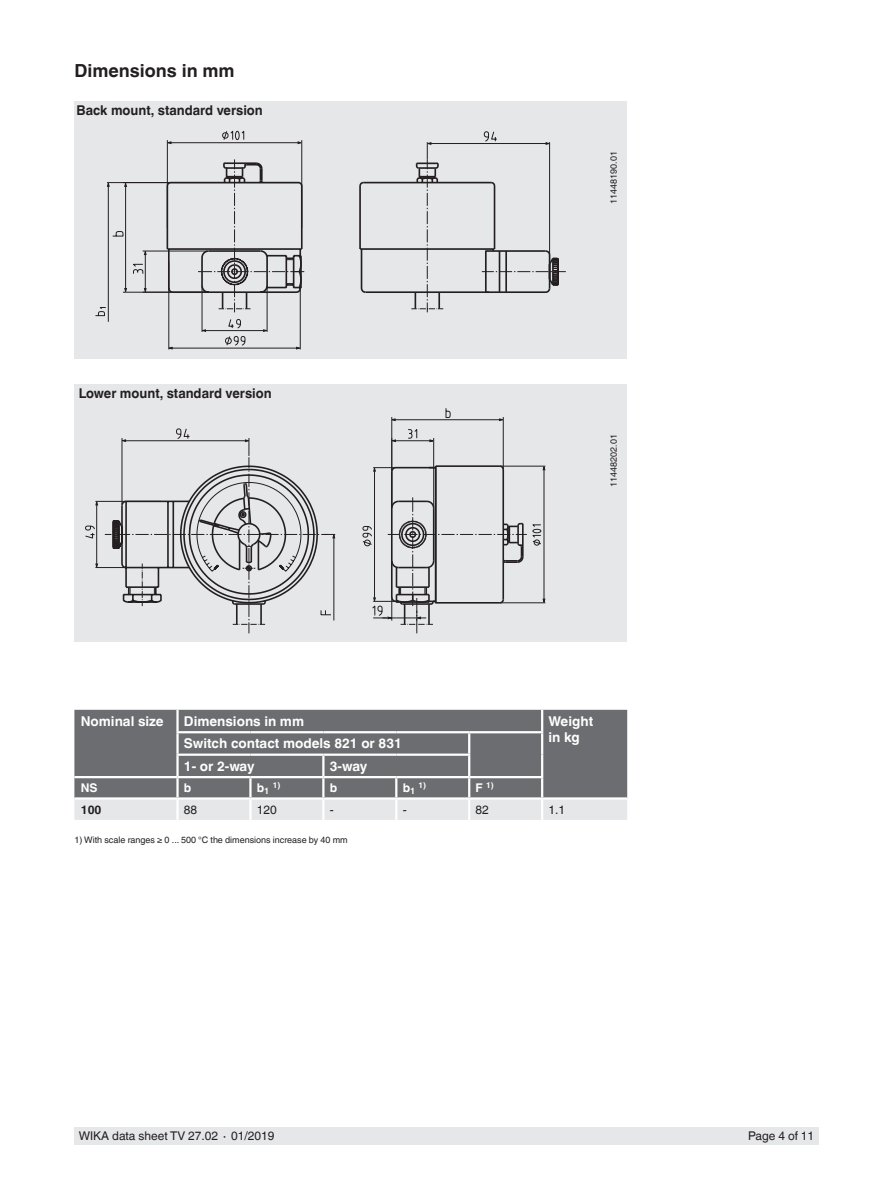
<style>
.page{position:relative;width:893px;height:1188px;background:#fff}
.page>*{position:absolute;margin:0;border:0;box-sizing:border-box;transform-origin:0 0}
.t1{font:700 18px "Helvetica World";color:#231f20}
.t2{font:700 13.5px/16.5px "Helvetica World";color:#fff}
.t3{font:700 13.5px "Helvetica World";color:#231f20;scale:.96 1}
.t4{font:12px "Helvetica World";color:#231f20}
.t5{font:700 12px "Helvetica World";color:#fff}
.t6{font:700 12px "Helvetica World";color:#231f20}
.t7{font:9px "Helvetica World";color:#231f20}
.t8{font:700 8.1px "Helvetica World";color:#fff}
.s1{font-size:12px}
</style>
<div class="page">
<div style="left:74px;top:1128px;width:745px;height:17px;background:#e6e7e9"></div>
<div style="left:74px;top:384px;width:553px;height:258px;background:#e6e7e9"></div>
<div style="left:74px;top:101px;width:553px;height:257px;background:#e6e7e9"></div>
<div style="left:74px;top:710px;width:553px;height:68px;background:#6c6d70"></div>
<hr style="left:541px;top:710px;width:2px;height:21px;background:#fff">
<hr style="left:176px;top:731px;width:74px;height:2px;background:#fff">
<hr style="left:250px;top:731px;width:73px;height:2px;background:#fff">
<hr style="left:323px;top:731px;width:73px;height:2px;background:#fff">
<hr style="left:396px;top:731px;width:73px;height:2px;background:#fff">
<hr style="left:176px;top:754px;width:74px;height:2px;background:#fff">
<hr style="left:250px;top:754px;width:73px;height:2px;background:#fff">
<hr style="left:323px;top:754px;width:73px;height:2px;background:#fff">
<hr style="left:322px;top:756px;width:2px;height:20px;background:#fff">
<hr style="left:396px;top:754px;width:74px;height:2px;background:#fff">
<hr style="left:178px;top:776px;width:72px;height:2px;background:#fff">
<hr style="left:250px;top:776px;width:73px;height:2px;background:#fff">
<hr style="left:323px;top:776px;width:73px;height:2px;background:#fff">
<hr style="left:396px;top:776px;width:73px;height:2px;background:#fff">
<svg style="left:74px;top:778px;width:553px;height:42px;background:#acadaf"></svg>
<hr style="left:176px;top:800px;width:3px;height:20px;background:#fff">
<hr style="left:249px;top:800px;width:3px;height:20px;background:#fff">
<hr style="left:322px;top:800px;width:2px;height:20px;background:#fff">
<hr style="left:395px;top:800px;width:2px;height:20px;background:#fff">
<hr style="left:468px;top:800px;width:2px;height:20px;background:#fff">
<hr style="left:541px;top:800px;width:2px;height:20px;background:#fff">
<hr style="left:74px;top:797px;width:104px;height:3px;background:#fff">
<hr style="left:178px;top:797px;width:72px;height:3px;background:#fff">
<hr style="left:250px;top:797px;width:73px;height:3px;background:#fff">
<hr style="left:323px;top:797px;width:73px;height:3px;background:#fff">
<hr style="left:396px;top:797px;width:73px;height:3px;background:#fff">
<hr style="left:469px;top:797px;width:73px;height:3px;background:#fff">
<hr style="left:542px;top:797px;width:85px;height:3px;background:#fff">
<hr style="left:176px;top:710px;width:3px;height:21px;background:#fff">
<hr style="left:176px;top:733px;width:3px;height:21px;background:#fff">
<hr style="left:176px;top:756px;width:3px;height:20px;background:#fff">
<hr style="left:74px;top:776px;width:104px;height:2px;background:#fff">
<hr style="left:469px;top:731px;width:74px;height:2px;background:#fff">
<hr style="left:468px;top:733px;width:2px;height:21px;background:#fff">
<hr style="left:541px;top:733px;width:2px;height:22px;background:#fff">
<hr style="left:468px;top:756px;width:2px;height:20px;background:#fff">
<hr style="left:541px;top:755px;width:2px;height:21px;background:#fff">
<hr style="left:469px;top:776px;width:74px;height:2px;background:#fff">
<svg style="left:365px;top:143px;width:185px;height:170px"></svg>
<svg style="left:424px;top:142px;width:8px;height:3px"></svg>
<svg style="left:545px;top:142px;width:6px;height:3px"></svg>
<svg style="left:483px;top:131px;width:14px;height:11px"></svg>
<svg style="left:95px;top:131px;width:210px;height:219px"></svg>
<hr style="left:360px;top:248px;width:134px;height:2px;background:#231f20">
<hr style="left:366px;top:291px;width:123px;height:2px;background:#231f20">
<hr style="left:359px;top:186px;width:2px;height:63px;background:#231f20">
<svg style="left:360px;top:247px;width:7px;height:47px"></svg>
<hr style="left:363px;top:182px;width:128px;height:1px;background:#231f20">
<svg style="left:359px;top:181px;width:6px;height:7px"></svg>
<hr style="left:494px;top:186px;width:1px;height:63px;background:#231f20">
<svg style="left:489px;top:181px;width:7px;height:7px"></svg>
<svg style="left:415px;top:163px;width:25px;height:21px"></svg>
<svg style="left:415px;top:293px;width:1px;height:17px"></svg>
<svg style="left:438px;top:293px;width:2px;height:17px"></svg>
<svg style="left:484px;top:249px;width:76px;height:45px"></svg>
<svg style="left:95px;top:408px;width:451px;height:217px"></svg>
<h1 class="t1" style="left:74px;top:60px;width:162px">Dimensions in mm</h1>
<p class="t3" style="left:77px;top:102px;width:196px">Back mount, standard version</p>
<p class="t3" style="left:79px;top:386px;width:203px">Lower mount, standard version</p>
<p class="t7" style="left:608px;top:204px;width:54px;rotate:-90deg">11448190.01</p>
<p class="t7" style="left:608px;top:487px;width:54px;rotate:-90deg">11448202.01</p>
<p class="t2" style="left:81px;top:713px;width:84px">Nominal size</p>
<p class="t2" style="left:184px;top:713px;width:122px">Dimensions in mm</p>
<p class="t2" style="left:549px;top:713px;width:46px">Weight in kg</p>
<p class="t2" style="left:184px;top:732px;width:220px;line-height:22.5px">Switch contact models 821 or 831<br>1- or 2-way</p>
<p class="t2" style="left:330px;top:758px;width:39px">3-way</p>
<p class="t5" style="left:81px;top:781px;width:18px">NS</p>
<p class="t5" style="left:184px;top:781px;width:9px">b</p>
<p class="t5" style="left:257px;top:781px;width:14px">b<sub>1</sub></p>
<p class="t8" style="left:273px;top:781px;width:9px">1)</p>
<p class="t5" style="left:330px;top:781px;width:9px">b</p>
<p class="t5" style="left:403px;top:781px;width:14px">b<sub>1</sub></p>
<p class="t8" style="left:419px;top:781px;width:9px">1)</p>
<p class="t8" style="left:476px;top:781px;width:20px"><span class="s1">F</span> 1)</p>
<p class="t6" style="left:81px;top:802px;width:22px">100</p>
<p class="t4" style="left:184px;top:802px;width:15px">88</p>
<p class="t4" style="left:257px;top:802px;width:22px">120</p>
<p class="t4" style="left:330px;top:802px;width:5px">-</p>
<p class="t4" style="left:403px;top:802px;width:5px">-</p>
<p class="t4" style="left:476px;top:802px;width:15px">82</p>
<p class="t4" style="left:549px;top:802px;width:18px">1.1</p>
<p class="t7" style="left:74px;top:834px;width:275px">1) With scale ranges ≥ 0 ... 500 °C the dimensions increase by 40 mm</p>
<p class="t4" style="left:79px;top:1129px;width:197px">WIKA data sheet TV 27.02 ∙ 01/2019</p>
<p class="t4" style="left:748px;top:1129px;width:68px">Page 4 of 11</p>
</div>
